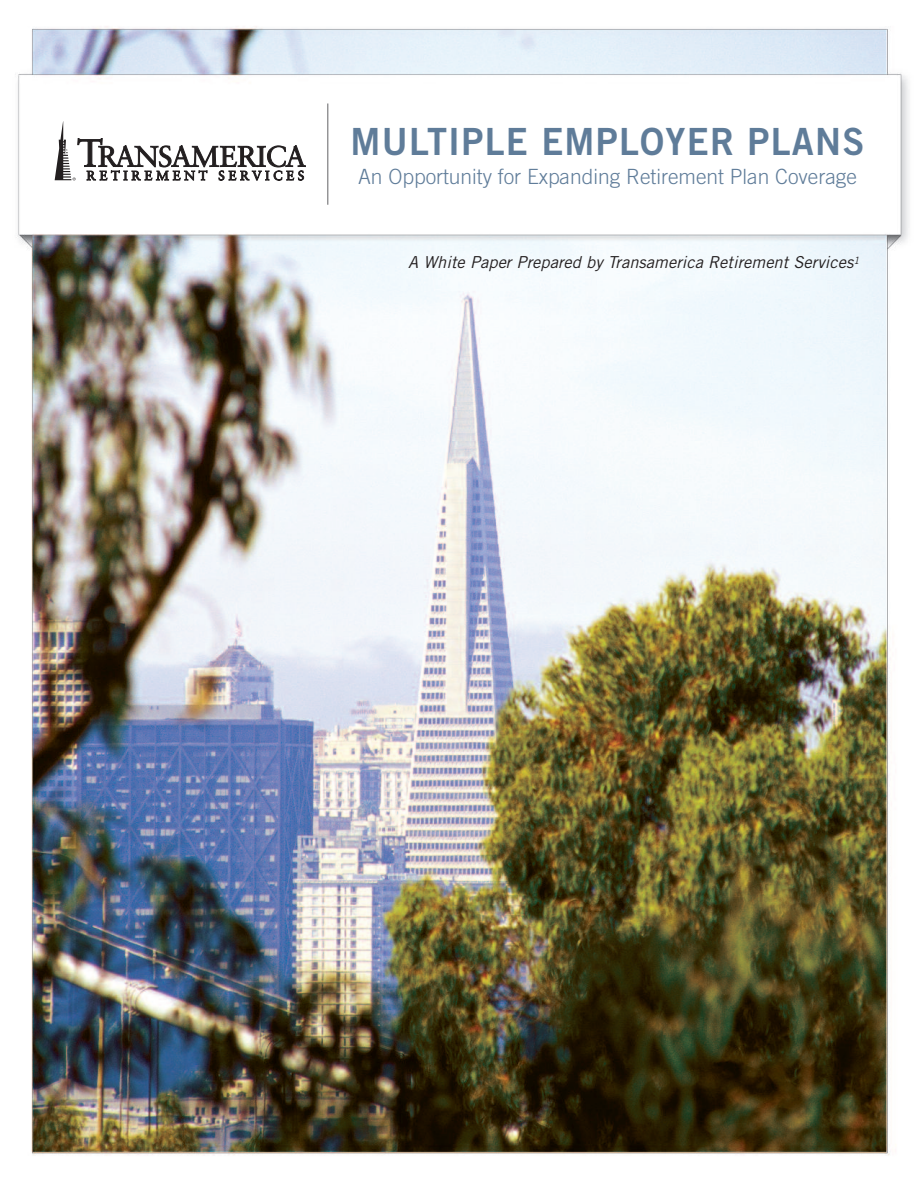
<style>
.page{position:relative;width:918px;height:1188px;background:#fff}
.page>*{position:absolute;margin:0;border:0;box-sizing:border-box;transform-origin:0 0}
.t1{font:37.5px "Trade Gothic LT Bold Two";letter-spacing:.035em;color:#5f7c99;scale:.96 1}
.t2{font:300 21px "Trade Gothic LT";color:#5f7c99}
.t3{font:italic 16.5px "Trade Gothic LT";letter-spacing:.005em;color:#231f20}
</style>
<div class="page">
<img style="left:16px;top:26px;width:893px;height:1130px">
<svg style="left:55px;top:121px;width:251px;height:60px"></svg>
<hr style="left:327px;top:103px;width:1px;height:102px;background:#636366">
<h1 class="t1" style="left:351px;top:128px;width:537px">MULTIPLE EMPLOYER PLANS</h1>
<p class="t2" style="left:358px;top:169px;width:500px">An Opportunity for Expanding Retirement Plan Coverage</p>
<p class="t3" style="left:408px;top:256px;width:453px">A White Paper Prepared by Transamerica Retirement Services<sup>1</sup></p>
</div>
